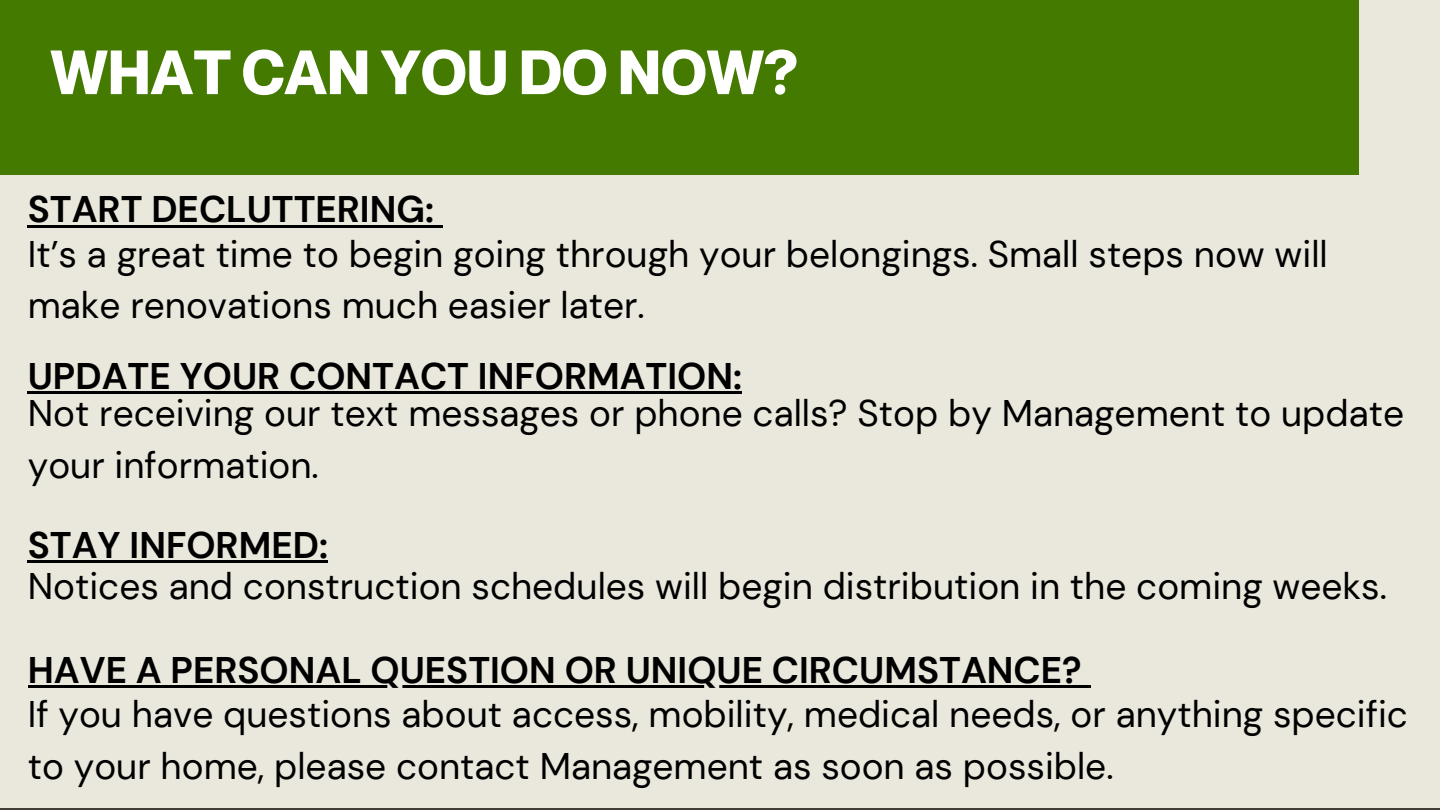
<style>
.page{position:relative;width:1440px;height:810px;background:#eae8dc}
.page>*{position:absolute;margin:0;border:0;box-sizing:border-box;transform-origin:0 0}
.t1{font:700 61px "Neue Montreal";color:#fff}
.t2{font:37px/51.8px "DM Sans";color:#000}
.t3{font:700 37px "DM Sans";color:#000}
</style>
<div class="page">
<hr style="left:0;top:809px;width:1440px;height:1px;background:#413c36">
<div style="left:0;top:0;width:1359px;height:175px;background:#457a00"></div>
<hr style="left:28px;top:225px;width:406px;height:3px;background:#000">
<svg style="left:434px;top:225px;width:9px;height:3px"></svg>
<hr style="left:28px;top:391px;width:714px;height:3px;background:#000">
<hr style="left:28px;top:560px;width:300px;height:3px;background:#000">
<hr style="left:28px;top:685px;width:1054px;height:3px;background:#000">
<svg style="left:1082px;top:685px;width:9px;height:3px"></svg>
<h1 class="t1" style="left:50px;top:35px;width:749px">WHAT CAN YOU DO NOW?</h1>
<h2 class="t3" style="left:28px;top:186px;width:408px">START DECLUTTERING:</h2>
<p class="t2" style="left:28px;top:228px;width:1301px">It’s a great time to begin going through your belongings. Small steps now will make renovations much easier later.</p>
<h2 class="t3" style="left:28px;top:352px;width:716px">UPDATE YOUR CONTACT INFORMATION:</h2>
<p class="t2" style="left:28px;top:388px;width:1378px">Not receiving our text messages or phone calls? Stop by Management to update your information.</p>
<h2 class="t3" style="left:28px;top:522px;width:302px">STAY INFORMED:</h2>
<p class="t2" style="left:28px;top:561px;width:1361px">Notices and construction schedules will begin distribution in the coming weeks.</p>
<h2 class="t3" style="left:28px;top:646px;width:1055px">HAVE A PERSONAL QUESTION OR UNIQUE CIRCUMSTANCE?</h2>
<p class="t2" style="left:28px;top:689px;width:1382px">If you have questions about access, mobility, medical needs, or anything specific to your home, please contact Management as soon as possible.</p>
</div>
